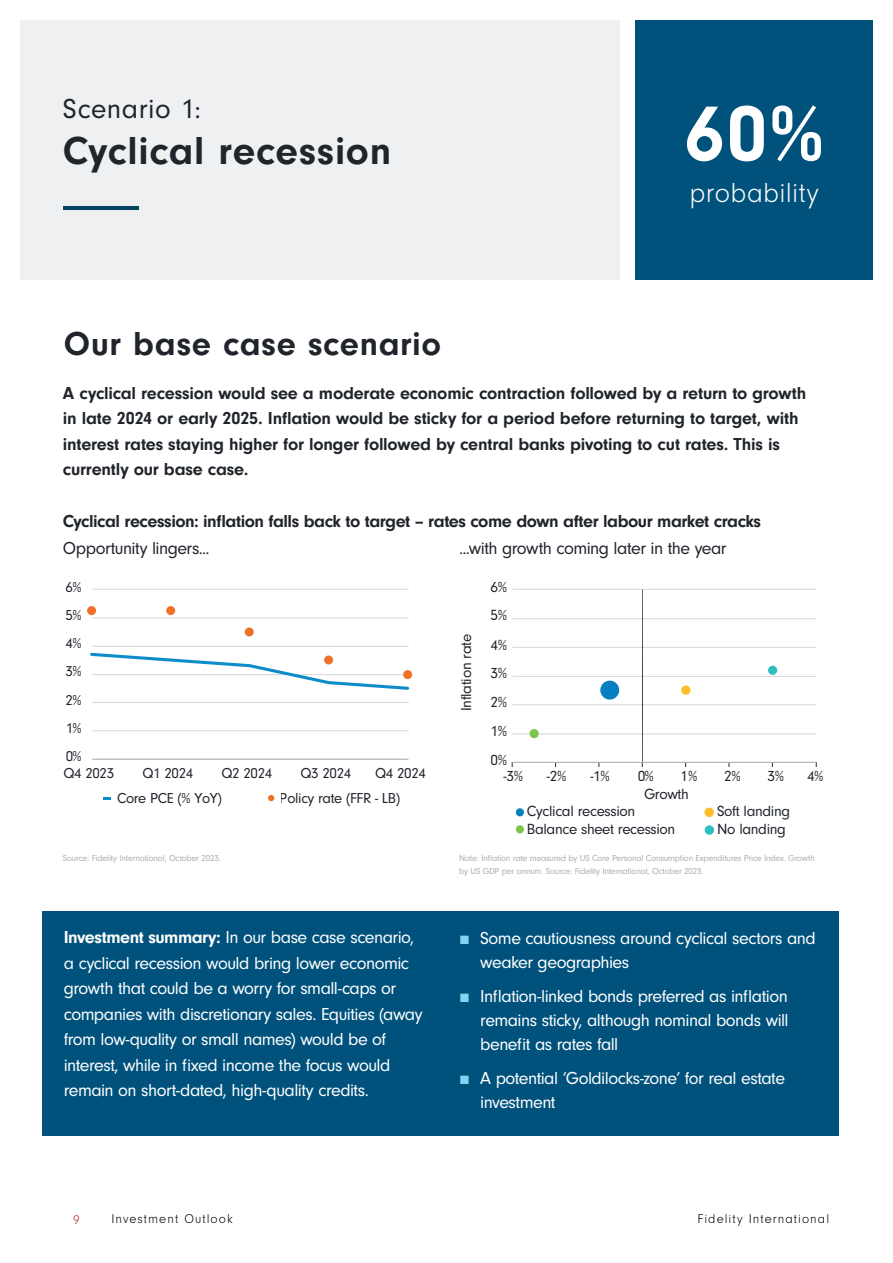
<style>
.page{position:relative;width:893px;height:1263px;background:#fff}
.page>*{position:absolute;margin:0;border:0;box-sizing:border-box;transform-origin:0 0}
.Title_Cover_48pt{font:700 81px "Neuzeit Gro";color:#fff}
.Title_Cover_48pt-2{font:700 40.5px "Neuzeit Gro";letter-spacing:.015em;color:#20242b}
.Title_Cover_48pt-3{font:700 34.5px "Neuzeit Gro";letter-spacing:.02em;color:#20242b}
.Title_Cover_48pt-4{font:300 28.5px "Neuzeit Gro";letter-spacing:.015em;color:#fff}
.Title_Cover_48pt-5{font:28.5px "Neuzeit Gro";letter-spacing:.015em;color:#20242b}
.Title_Cover_48pt-6{font:18px/25.5px "Neuzeit Gro";letter-spacing:-.03em;color:#fff}
.Black{font:700 18px/25.5px "Neuzeit Gro";letter-spacing:-.01em;color:#20242b}
.Black-2{font:18px/24px "Neuzeit Gro";letter-spacing:-.03em;color:#fff}
.Title_Cover_48pt-7{font:700 18px "Neuzeit Gro";letter-spacing:-.025em;color:#20242b}
.Title_Cover_48pt-8{font:18px "Neuzeit Gro";letter-spacing:-.03em;color:#20242b}
.t1{font:15.3px "Neuzeit Gro";letter-spacing:-.025em;color:#20242b}
.t2{font:15px "Neuzeit Gro";letter-spacing:-.025em;color:#20242b}
.t3{font:300 13.2px "Neuzeit Gro";letter-spacing:.08em;color:#000}
.t4{font:300 13.2px "Neuzeit Gro";color:#b72f2a}
.Section_Title_34pt{font:9px/13.5px "Neuzeit Gro";letter-spacing:-.02em;color:#afaeaf}
.s1{font-weight:700}
.s2{font-family:"Arial";color:#83d4f1}
</style>
<div class="page">
<hr style="left:92px;top:730px;width:317px;height:1px;background:#d3d7d9">
<hr style="left:92px;top:702px;width:317px;height:1px;background:#d3d7d9">
<hr style="left:92px;top:646px;width:317px;height:1px;background:#d3d7d9">
<hr style="left:92px;top:618px;width:317px;height:1px;background:#d3d7d9">
<hr style="left:92px;top:589px;width:317px;height:1px;background:#d3d7d9">
<svg style="left:104px;top:797px;width:7px;height:3px"></svg>
<svg style="left:268px;top:795px;width:6px;height:6px"></svg>
<svg style="left:90px;top:652px;width:321px;height:38px"></svg>
<hr style="left:92px;top:758px;width:316px;height:1px;background:#d3d7d9">
<div style="left:245px;top:627px;width:9px;height:9px;background:#ee7128;border-radius:50%"></div>
<div style="left:324px;top:655px;width:9px;height:9px;background:#ee7128;border-radius:50%"></div>
<div style="left:403px;top:670px;width:9px;height:9px;background:#ee7128;border-radius:50%"></div>
<div style="left:87px;top:606px;width:9px;height:9px;background:#ee7128;border-radius:50%"></div>
<div style="left:166px;top:606px;width:9px;height:9px;background:#ee7128;border-radius:50%"></div>
<hr style="left:512px;top:734px;width:304px;height:1px;background:#d3d7d9">
<hr style="left:512px;top:705px;width:304px;height:1px;background:#d3d7d9">
<hr style="left:512px;top:676px;width:304px;height:1px;background:#d3d7d9">
<hr style="left:512px;top:647px;width:304px;height:1px;background:#d3d7d9">
<hr style="left:512px;top:618px;width:304px;height:1px;background:#d3d7d9">
<hr style="left:512px;top:589px;width:304px;height:1px;background:#d3d7d9">
<hr style="left:512px;top:762px;width:304px;height:1px;background:#acb4bb">
<div style="left:600px;top:681px;width:19px;height:19px;background:#067fc1;border-radius:50%"></div>
<div style="left:681px;top:685px;width:9px;height:10px;background:#febd29;border-radius:50%"></div>
<div style="left:529px;top:729px;width:10px;height:9px;background:#7ec246;border-radius:50%"></div>
<div style="left:768px;top:666px;width:9px;height:9px;background:#31bebe;border-radius:50%"></div>
<hr style="left:642px;top:589px;width:1px;height:173px;background:#000">
<hr style="left:641px;top:589px;width:3px;height:172px;background:#b4b6b6">
<div style="left:516px;top:808px;width:8px;height:8px;background:#067fc1;border-radius:50%"></div>
<div style="left:516px;top:825px;width:8px;height:8px;background:#7ec246;border-radius:50%"></div>
<div style="left:704px;top:807px;width:10px;height:10px;background:#febd29;border-radius:50%"></div>
<div style="left:705px;top:825px;width:9px;height:10px;background:#31bebe;border-radius:50%"></div>
<div style="left:0;top:18px;width:635px;height:265px;background:#eff0f1"></div>
<div style="left:629px;top:20px;width:264px;height:263px;background:#00527c"></div>
<div style="left:43px;top:911px;width:796px;height:224px;background:#00527c"></div>
<hr style="left:64px;top:206px;width:75px;height:4px;background:#014363">
<div style="left:0;top:0;width:893px;height:20px;background:#fff"></div>
<div style="left:0;top:281px;width:893px;height:19px;background:#fff"></div>
<div style="left:621px;top:10px;width:14px;height:283px;background:#fff"></div>
<div style="left:0;top:0;width:20px;height:300px;background:#fff"></div>
<div style="left:873px;top:0;width:20px;height:300px;background:#fff"></div>
<p class="Title_Cover_48pt-5" style="left:63px;top:93px;width:140px">Scenario 1:</p>
<p class="Title_Cover_48pt-2" style="left:63px;top:128px;width:330px">Cyclical recession</p>
<p class="Title_Cover_48pt" style="left:684px;top:88px;width:141px">60%</p>
<p class="Title_Cover_48pt-4" style="left:689px;top:177px;width:131px">probability</p>
<p class="Title_Cover_48pt-3" style="left:64px;top:324px;width:379px">Our base case scenario</p>
<p class="Black" style="left:63px;top:380px;width:745px">A cyclical recession would see a moderate economic contraction followed by a return to growth in late 2024 or early 2025. Inflation would be sticky for a period before returning to target, with interest rates staying higher for longer followed by central banks pivoting to cut rates. This is currently our base case.</p>
<p class="Title_Cover_48pt-7" style="left:63px;top:510px;width:700px">Cyclical recession: inflation falls back to target – rates come down after labour market cracks</p>
<p class="Title_Cover_48pt-8" style="left:459px;top:538px;width:269px">...with growth coming later in the year</p>
<p class="Title_Cover_48pt-8" style="left:63px;top:538px;width:148px">Opportunity lingers...</p>
<p class="t2" style="left:65px;top:579px;width:18px">6%</p>
<p class="t1" style="left:490px;top:579px;width:18px">6%</p>
<p class="t2" style="left:65px;top:607px;width:18px">5%</p>
<p class="t1" style="left:490px;top:607px;width:18px">5%</p>
<p class="t2" style="left:65px;top:635px;width:18px">4%</p>
<p class="t2" style="left:65px;top:663px;width:18px">3%</p>
<p class="t2" style="left:65px;top:691px;width:18px">2%</p>
<p class="t1" style="left:458px;top:711px;width:79px;rotate:-90deg">Inflation rate</p>
<p class="t1" style="left:490px;top:636px;width:18px">4%</p>
<p class="t1" style="left:490px;top:665px;width:18px">3%</p>
<p class="t1" style="left:490px;top:694px;width:18px">2%</p>
<p class="t2" style="left:65px;top:720px;width:18px">1%</p>
<p class="t1" style="left:490px;top:722px;width:18px">1%</p>
<p class="t2" style="left:65px;top:748px;width:18px">0%</p>
<p class="t1" style="left:490px;top:751px;width:18px">0%</p>
<p class="t2" style="left:63px;top:765px;width:52px">Q4 2023</p>
<p class="t2" style="left:142px;top:765px;width:52px">Q1 2024</p>
<p class="t2" style="left:221px;top:765px;width:52px">Q2 2024</p>
<p class="t2" style="left:300px;top:765px;width:52px">Q3 2024</p>
<p class="t2" style="left:375px;top:765px;width:52px">Q4 2024</p>
<p class="t1" style="left:504px;top:767px;width:21px">-3%</p>
<p class="t1" style="left:547px;top:767px;width:21px">-2%</p>
<p class="t1" style="left:590px;top:767px;width:21px">-1%</p>
<p class="t1" style="left:637px;top:767px;width:18px">0%</p>
<p class="t1" style="left:681px;top:767px;width:18px">1%</p>
<p class="t1" style="left:724px;top:767px;width:18px">2%</p>
<p class="t1" style="left:767px;top:767px;width:18px">3%</p>
<p class="t1" style="left:807px;top:767px;width:18px">4%</p>
<p class="t2" style="left:117px;top:790px;width:106px">Core PCE (% YoY)</p>
<p class="t2" style="left:280px;top:790px;width:122px">Policy rate (FFR - LB)</p>
<p class="t1" style="left:644px;top:786px;width:46px">Growth</p>
<p class="t1" style="left:527px;top:802px;width:110px">Cyclical recession</p>
<p class="t1" style="left:717px;top:802px;width:75px">Soft landing</p>
<p class="t1" style="left:527px;top:821px;width:150px">Balance sheet recession</p>
<p class="t1" style="left:717px;top:821px;width:70px">No landing</p>
<p class="Section_Title_34pt" style="left:63px;top:851px;width:159px">Source: Fidelity International, October 2023.</p>
<p class="Section_Title_34pt" style="left:459px;top:851px;width:357px">Note: Inflation rate measured by US Core Personal Consumption Expenditures Price Index. Growth by US GDP per annum. Source: Fidelity International, October 2023.</p>
<p class="Title_Cover_48pt-6" style="left:64px;top:925px;width:360px"><span class="s1">Investment summary:</span> In our base case scenario, a cyclical recession would bring lower economic growth that could be a worry for small-caps or companies with discretionary sales. Equities (away from low-quality or small names) would be of interest, while in fixed income the focus would remain on short-dated, high-quality credits.</p>
<p class="Black-2" style="left:480px;top:927px;width:337px;text-indent:-21px"><span class="s2">■</span> Some cautiousness around cyclical sectors and weaker geographies</p>
<p class="Black-2" style="left:480px;top:985px;width:310px;text-align:justify;text-indent:-21px"><span class="s2">■</span> Inflation-linked bonds preferred as inflation remains sticky, although nominal bonds will benefit as rates fall</p>
<p class="Black-2" style="left:480px;top:1067px;width:306px;text-indent:-21px"><span class="s2">■</span> A potential ‘Goldilocks-zone’ for real estate investment</p>
<p class="t4" style="left:73px;top:1213px;width:8px">9</p>
<p class="t3" style="left:111px;top:1212px;width:123px">Investment Outlook</p>
<p class="t3" style="left:697px;top:1212px;width:133px">Fidelity International</p>
</div>
